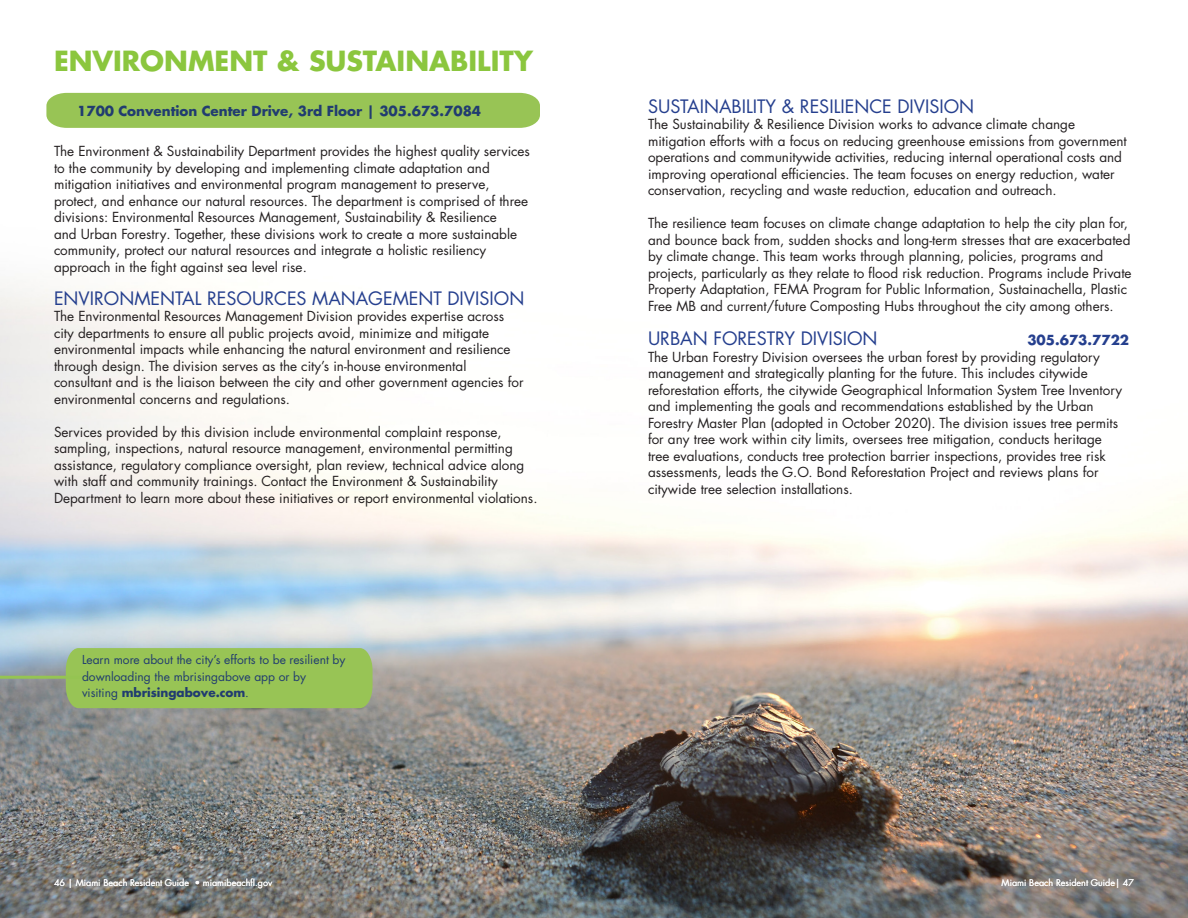
<style>
.page{position:relative;width:1188px;height:918px;background:#fff}
.page>*{position:absolute;margin:0;border:0;box-sizing:border-box;transform-origin:0 0}
.t1{font:700 27px "Futura LT Pro";color:#8bc63e}
.t2{font:18px "Futura LT Pro";color:#253f8e}
.t3{font:13.5px/16.5px "Futura LT Pro";color:#231f20}
.t4{font:700 13.5px "Futura LT Pro";color:#213c70}
.t5{font:700 13.5px "Futura LT Pro";color:#253f8e}
.t6{font:12px/16.5px "Futura LT Pro";color:#213c70}
.t7{font:700 12px "Futura LT Pro";color:#213c70}
.t8{font:9px "Futura LT Pro";color:#fff}
.s1{font-weight:400}
</style>
<div class="page">
<img style="left:0;top:92px;width:1188px;height:826px">
<div style="left:46px;top:93px;width:494px;height:35px;background:#98c455"></div>
<hr style="left:0;top:676px;width:121px;height:3px;background:#95c452">
<div style="left:66px;top:648px;width:307px;height:60px;background:#98c455"></div>
<div style="left:118px;top:670px;width:6px;height:15px;border:3px solid #98c455;border-radius:50%"></div>
<p class="t1" style="left:54px;top:40px;width:481px">ENVIRONMENT &amp; SUSTAINABILITY</p>
<p class="t4" style="left:77px;top:101px;width:406px">1700 Convention Center Drive, 3rd Floor | 305.673.7084</p>
<p class="t3" style="left:54px;top:143px;width:477px">The Environment &amp; Sustainability Department provides the highest quality services to the community by developing and implementing climate adaptation and mitigation initiatives and environmental program management to preserve,</p>
<p class="t3" style="left:54px;top:192px;width:476px">protect, and enhance our natural resources. The department is comprised of three divisions: Environmental Resources Management, Sustainability &amp; Resilience<br>and Urban Forestry. Together, these divisions work to create a more sustainable community, protect our natural resources and integrate a holistic resiliency approach in the fight against sea level rise.</p>
<p class="t2" style="left:54px;top:286px;width:472px">ENVIRONMENTAL RESOURCES MANAGEMENT DIVISION</p>
<p class="t3" style="left:54px;top:308px;width:471px">The Environmental Resources Management Division provides expertise across city departments to ensure all public projects avoid, minimize and mitigate environmental impacts while enhancing the natural environment and resilience through design. The division serves as the city’s in-house environmental consultant and is the liaison between the city and other government agencies for environmental concerns and regulations.</p>
<p class="t3" style="left:54px;top:423px;width:485px">Services provided by this division include environmental complaint response, sampling, inspections, natural resource management, environmental permitting assistance, regulatory compliance oversight, plan review, technical advice along with staff and community trainings. Contact the Environment &amp; Sustainability Department to learn more about these initiatives or report environmental violations.</p>
<p class="t6" style="left:82px;top:651px;width:265px">Learn more about the city’s efforts to be resilient by downloading the mbrisingabove app or by</p>
<p class="t7" style="left:82px;top:683px;width:168px"><span class="s1">visiting</span> mbrisingabove.com<span class="s1">.</span></p>
<p class="t8" style="left:54px;top:876px;width:220px">46 | Miami Beach Resident Guide • miamibeachfl.gov</p>
<p class="t2" style="left:648px;top:94px;width:328px">SUSTAINABILITY &amp; RESILIENCE DIVISION</p>
<p class="t3" style="left:648px;top:116px;width:480px">The Sustainability &amp; Resilience Division works to advance climate change mitigation efforts with a focus on reducing greenhouse emissions from government operations and communitywide activities, reducing internal operational costs and improving operational efficiencies. The team focuses on energy reduction, water conservation, recycling and waste reduction, education and outreach.</p>
<p class="t3" style="left:648px;top:215px;width:485px">The resilience team focuses on climate change adaptation to help the city plan for, and bounce back from, sudden shocks and long-term stresses that are exacerbated by climate change. This team works through planning, policies, programs and projects, particularly as they relate to flood risk reduction. Programs include Private Property Adaptation, FEMA Program for Public Information, Sustainachella, Plastic Free MB and current/future Composting Hubs throughout the city among others.</p>
<p class="t2" style="left:648px;top:326px;width:231px">URBAN FORESTRY DIVISION</p>
<p class="t5" style="left:1027px;top:330px;width:103px">305.673.7722</p>
<p class="t3" style="left:648px;top:348px;width:476px">The Urban Forestry Division oversees the urban forest by providing regulatory management and strategically planting for the future. This includes citywide reforestation efforts, the citywide Geographical Information System Tree Inventory and implementing the goals and recommendations established by the Urban Forestry Master Plan (adopted in October 2020). The division issues tree permits for any tree work within city limits, oversees tree mitigation, conducts heritage tree evaluations, conducts tree protection barrier inspections, provides tree risk assessments, leads the G.O. Bond Reforestation Project and reviews plans for citywide tree selection installations.</p>
<p class="t8" style="left:1002px;top:876px;width:134px">Miami Beach Resident Guide| 47</p>
</div>
